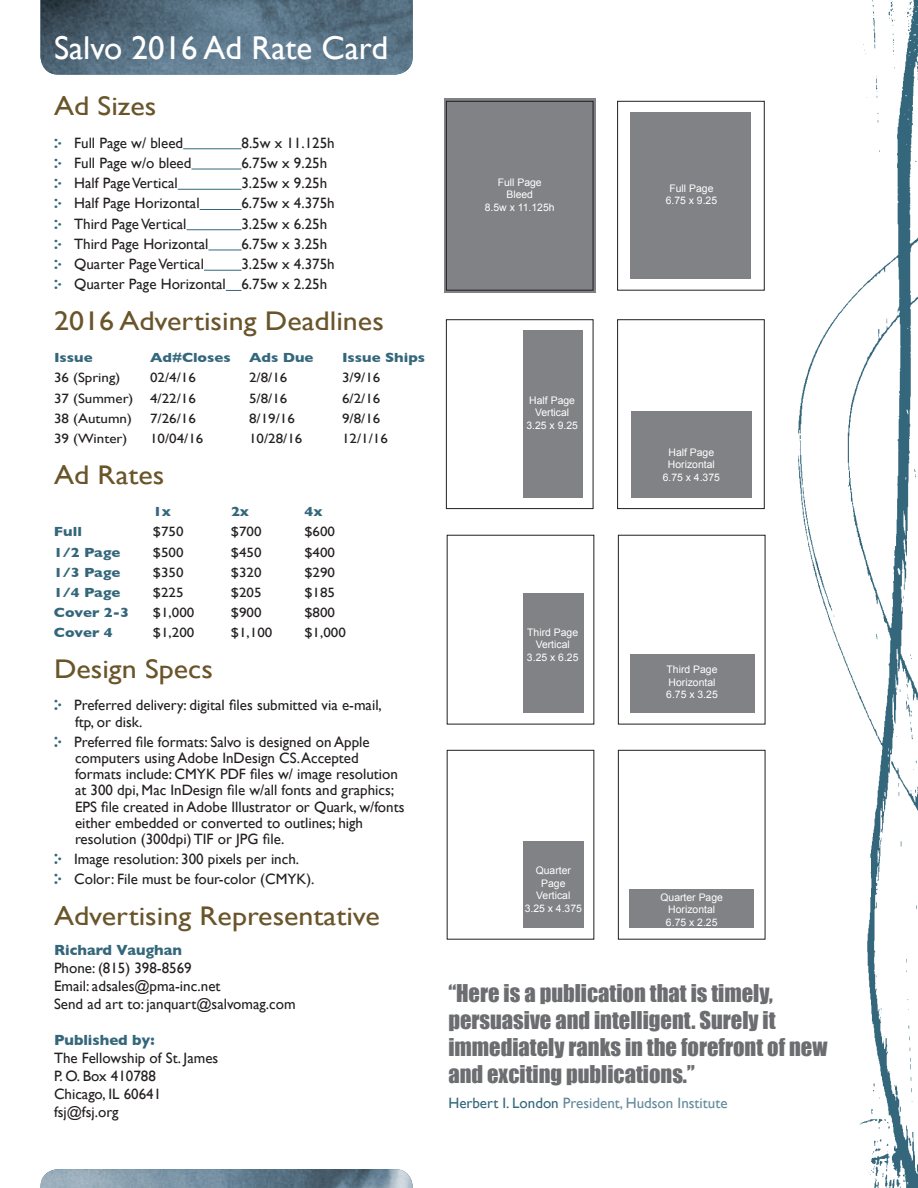
<style>
.page{position:relative;width:918px;height:1188px;background:#fff}
.page>*{position:absolute;margin:0;border:0;box-sizing:border-box;transform-origin:0 0}
.t1{font:33px "Gill Sans";color:#fff}
.t2{font:27px "Gill Sans";color:#6a552b;scale:1.11 1}
.t3{font:22.5px/27px "Impact";color:#6c6d70}
.t4{font:15px/16.2px "Gill Sans";color:#231f20}
.t5{font:15px "Gill Sans";color:#65899b}
.t6{font:700 15px "Gill Sans";color:#34677b}
.t7{font:13.5px "Gill Sans";color:#231f20;scale:1.11 1}
.t8{font:700 13.5px "Gill Sans";color:#34677b;scale:1.11 1}
.t9{font:10.35px/12.5px "Arial";color:#fff;text-align:center}
.s1{font-family:"Click Bits Icons 3";font-size:13.5px;color:#34677b}
.s2{font-family:"Arial";font-size:9px;color:#fff}
.s3{font-family:"Click Bits Icons 3";color:#34677b}
.s4{color:#34677b}
</style>
<div class="page">
<img style="left:40px;top:0;width:373px;height:75px">
<img style="left:798px;top:1px;width:120px;height:1186px">
<img style="left:40px;top:1169px;width:373px;height:19px">
<div style="left:618px;top:750px;width:147px;height:190px;border:1px solid #231f20"></div>
<div style="left:617px;top:319px;width:148px;height:190px;border:1px solid #231f20"></div>
<div style="left:446px;top:319px;width:148px;height:190px;border:1px solid #231f20"></div>
<div style="left:617px;top:101px;width:148px;height:190px;border:1px solid #231f20"></div>
<svg style="left:444px;top:98px;width:152px;height:195px;fill:#808285"></svg>
<div style="left:523px;top:330px;width:60px;height:168px;background:#808285"></div>
<div style="left:523px;top:594px;width:60px;height:119px;background:#808285"></div>
<div style="left:523px;top:842px;width:60px;height:86px;background:#808285"></div>
<div style="left:446px;top:101px;width:147px;height:189px;background:#808285"></div>
<div style="left:446px;top:101px;width:148px;height:190px;border:1px solid #231f20"></div>
<div style="left:631px;top:411px;width:120px;height:86px;background:#808285"></div>
<div style="left:630px;top:654px;width:124px;height:59px;background:#808285"></div>
<div style="left:629px;top:889px;width:125px;height:39px;background:#808285"></div>
<div style="left:630px;top:112px;width:121px;height:167px;background:#808285"></div>
<hr style="left:183px;top:148px;width:58px;height:1px;background:#34677b">
<hr style="left:191px;top:169px;width:50px;height:1px;background:#34677b">
<hr style="left:178px;top:189px;width:63px;height:1px;background:#34677b">
<hr style="left:200px;top:209px;width:41px;height:1px;background:#34677b">
<hr style="left:187px;top:229px;width:54px;height:1px;background:#34677b">
<hr style="left:208px;top:250px;width:33px;height:1px;background:#34677b">
<hr style="left:204px;top:270px;width:38px;height:1px;background:#34677b">
<svg style="left:226px;top:290px;width:16px;height:1px"></svg>
<h1 class="t1" style="left:54px;top:28px;width:336px">Salvo 2016 Ad Rate Card</h1>
<h2 class="t2" style="left:54px;top:90px;width:94px">Ad Sizes</h2>
<p class="t4" style="left:54px;top:134px;width:131px"><span class="s1">N</span> Full Page w/ bleed</p>
<p class="t4" style="left:242px;top:134px;width:116px">8.5w x 11.125h<span class="s2">Page</span></p>
<p class="t4" style="left:54px;top:155px;width:139px"><span class="s1">N</span> Full Page w/o bleed</p>
<p class="t4" style="left:241px;top:155px;width:87px">6.75w x 9.25h</p>
<p class="t4" style="left:54px;top:175px;width:125px"><span class="s1">N</span> Half Page Vertical</p>
<p class="t4" style="left:241px;top:175px;width:87px">3.25w x 9.25h</p>
<p class="t4" style="left:54px;top:195px;width:147px"><span class="s1">N</span> Half Page Horizontal</p>
<p class="t4" style="left:241px;top:195px;width:95px">6.75w x 4.375h</p>
<p class="t4" style="left:54px;top:215px;width:134px"><span class="s1">N</span> Third Page Vertical</p>
<p class="t4" style="left:241px;top:215px;width:87px">3.25w x 6.25h</p>
<p class="t4" style="left:54px;top:236px;width:156px"><span class="s1">N</span> Third Page Horizontal</p>
<p class="t4" style="left:241px;top:236px;width:87px">6.75w x 3.25h</p>
<p class="t4" style="left:54px;top:256px;width:151px"><span class="s1">N</span> Quarter Page Vertical</p>
<p class="t4" style="left:54px;top:254px;width:282px;line-height:20.2px;text-indent:187px">3.25w x 4.375h<br><span class="s1">N</span> Quarter Page Horizontal 6.75w x 2.25h</p>
<h2 class="t2" style="left:54px;top:305px;width:299px">2016 Advertising Deadlines</h2>
<p class="t8" style="left:54px;top:350px;width:36px">Issue</p>
<p class="t8" style="left:150px;top:350px;width:74px">Ad#Closes</p>
<p class="t8" style="left:249px;top:350px;width:60px">Ads Due</p>
<p class="t8" style="left:342px;top:350px;width:76px">Issue Ships</p>
<p class="t7" style="left:54px;top:370px;width:61px">36 (Spring)</p>
<p class="t7" style="left:150px;top:370px;width:43px">02/4/16</p>
<p class="t7" style="left:249px;top:370px;width:36px">2/8/16</p>
<p class="t7" style="left:342px;top:370px;width:36px">3/9/16</p>
<p class="t7" style="left:54px;top:390px;width:129px">37 (Summer) 4/22/16</p>
<p class="t7" style="left:249px;top:390px;width:36px">5/8/16</p>
<p class="t7" style="left:342px;top:390px;width:36px">6/2/16</p>
<p class="t7" style="left:54px;top:410px;width:72px">38 (Autumn)</p>
<p class="t7" style="left:150px;top:410px;width:43px">7/26/16</p>
<p class="t7" style="left:249px;top:410px;width:43px">8/19/16</p>
<p class="t7" style="left:342px;top:410px;width:36px">9/8/16</p>
<p class="t7" style="left:54px;top:431px;width:68px">39 (Winter)</p>
<p class="t7" style="left:150px;top:431px;width:50px">10/04/16</p>
<p class="t7" style="left:249px;top:431px;width:50px">10/28/16</p>
<p class="t7" style="left:342px;top:431px;width:43px">12/1/16</p>
<h2 class="t2" style="left:54px;top:459px;width:101px">Ad Rates</h2>
<p class="t8" style="left:153px;top:504px;width:18px">1x</p>
<p class="t8" style="left:231px;top:504px;width:18px">2x</p>
<p class="t8" style="left:304px;top:504px;width:18px">4x</p>
<p class="t8" style="left:54px;top:524px;width:27px">Full</p>
<p class="t7" style="left:153px;top:524px;width:29px">$750</p>
<p class="t7" style="left:231px;top:524px;width:29px">$700</p>
<p class="t7" style="left:304px;top:524px;width:29px">$600</p>
<p class="t8" style="left:54px;top:544px;width:61px">1/2 Page</p>
<p class="t7" style="left:153px;top:544px;width:29px">$500</p>
<p class="t7" style="left:231px;top:544px;width:29px">$450</p>
<p class="t7" style="left:304px;top:544px;width:29px">$400</p>
<p class="t8" style="left:54px;top:564px;width:61px">1/3 Page</p>
<p class="t7" style="left:153px;top:564px;width:29px">$350</p>
<p class="t7" style="left:231px;top:564px;width:29px">$320</p>
<p class="t7" style="left:304px;top:564px;width:29px">$290</p>
<p class="t8" style="left:54px;top:585px;width:61px">1/4 Page</p>
<p class="t7" style="left:153px;top:584px;width:29px">$225</p>
<p class="t7" style="left:231px;top:584px;width:29px">$205</p>
<p class="t7" style="left:304px;top:584px;width:29px">$185</p>
<p class="t8" style="left:54px;top:605px;width:69px">Cover 2-3</p>
<p class="t7" style="left:153px;top:605px;width:39px">$1,000</p>
<p class="t7" style="left:231px;top:605px;width:29px">$900</p>
<p class="t7" style="left:304px;top:605px;width:29px">$800</p>
<p class="t8" style="left:54px;top:625px;width:54px">Cover 4</p>
<p class="t7" style="left:153px;top:625px;width:39px">$1,200</p>
<p class="t7" style="left:231px;top:625px;width:39px">$1,100</p>
<p class="t7" style="left:304px;top:625px;width:39px">$1,000</p>
<h2 class="t2" style="left:54px;top:653px;width:145px">Design Specs</h2>
<p class="t4" style="left:75px;top:697px;width:308px;text-indent:-21px"><span class="s3">N</span> Preferred delivery: digital files submitted via e-mail, ftp, or disk.</p>
<p class="t4" style="left:75px;top:733px;width:331px;text-indent:-21px"><span class="s3">N</span> Preferred file formats: Salvo is designed on Apple computers using Adobe InDesign CS. Accepted formats include: CMYK PDF files w/ image resolution at 300 dpi, Mac InDesign file w/all fonts and graphics; EPS file created in Adobe Illustrator or Quark, w/fonts either embedded or converted to outlines; high resolution (300dpi) TIF or JPG file.</p>
<p class="t4" style="left:54px;top:849px;width:262px;line-height:20.2px"><span class="s3">N</span> Image resolution: 300 pixels per inch.<br><span class="s3">N</span> Color: File must be four-color (CMYK).</p>
<h2 class="t2" style="left:54px;top:900px;width:295px">Advertising Representative</h2>
<p class="t6" style="left:54px;top:941px;width:130px">Richard Vaughan</p>
<p class="t4" style="left:54px;top:959px;width:243px;line-height:18px">Phone: (815) 398-8569<br>Email: adsales@pma-inc.net<br>Send ad art to: janquart@salvomag.com</p>
<p class="t6" style="left:54px;top:1031px;width:102px">Published by:</p>
<p class="t4" style="left:54px;top:1049px;width:166px;line-height:18px">The Fellowship of St. James<br>P. O. Box 410788<br>Chicago, IL 60641 fsj@fsj.org</p>
<p class="t9" style="left:485px;top:176px;width:71px">Full Page<br>Bleed<br>8.5w x 11.125h</p>
<p class="t9" style="left:526px;top:394px;width:53px">Half Page<br>Vertical<br>3.25 x 9.25</p>
<p class="t9" style="left:527px;top:626px;width:53px">Third Page<br>Vertical<br>3.25 x 6.25</p>
<p class="t9" style="left:525px;top:865px;width:59px">Quarter<br>Page<br>Vertical<br>3.25 x 4.375</p>
<p class="t9" style="left:666px;top:182px;width:53px">Full Page<br>6.75 x 9.25</p>
<p class="t9" style="left:663px;top:446px;width:59px">Half Page<br>Horizontal<br>6.75 x 4.375</p>
<p class="t9" style="left:666px;top:664px;width:53px;text-align:left">Third Page<br>Horizontal<br>6.75 x 3.25</p>
<p class="t9" style="left:660px;top:891px;width:64px">Quarter Page<br>Horizontal<br>6.75 x 2.25</p>
<h3 class="t3" style="left:448px;top:979px;width:381px">“Here is a publication that is timely, persuasive and intelligent. Surely it immediately ranks in the forefront of new and exciting publications.”</h3>
<p class="t5" style="left:448px;top:1094px;width:281px"><span class="s4">Herbert I. London</span> President, Hudson Institute</p>
</div>
